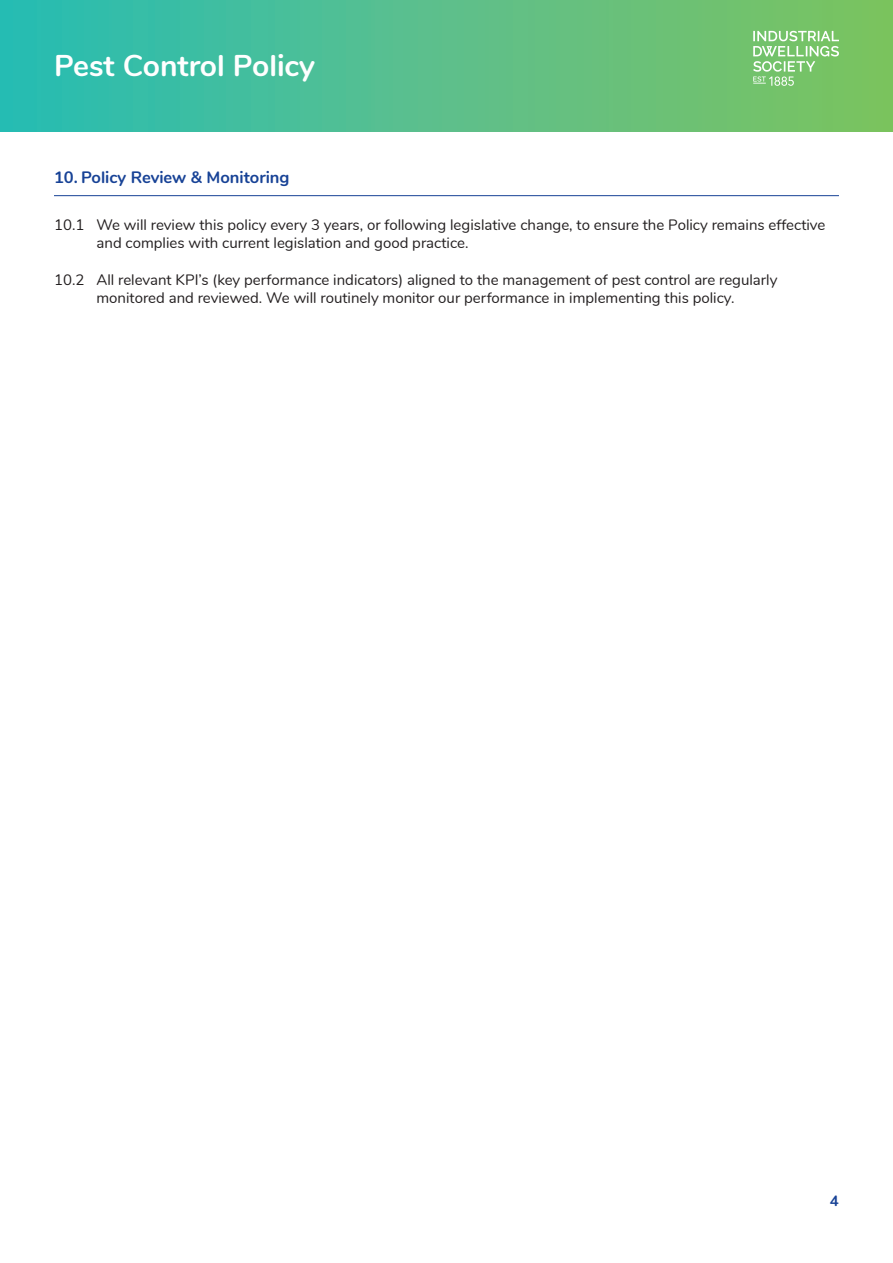
<style>
.page{position:relative;width:893px;height:1263px;background:#fff}
.page>*{position:absolute;margin:0;border:0;box-sizing:border-box;transform-origin:0 0}
.t1{font:700 30px "Nunito";color:#fff}
.t2{font:700 16.5px "Nunito";color:#174296}
.t3{font:15px/18px "Nunito";color:#231f20}
.t4{font:700 15px "Nunito";color:#174296}
</style>
<div class="page">
<div style="left:0;top:0;width:893px;height:132px;background:linear-gradient(to right,#2bbcb5,#82c35f)"></div>
<svg style="left:753px;top:31px;width:86px;height:55px;background:#93cf89"></svg>
<hr style="left:54px;top:195px;width:785px;height:1px;background:#174296">
<h1 class="t1" style="left:54px;top:43px;width:263px">Pest Control Policy</h1>
<p class="t2" style="left:54px;top:165px;width:237px">10. Policy Review &amp; Monitoring</p>
<p class="t3" style="left:97px;top:215px;width:730px;text-indent:-43px">10.1 We will review this policy every 3 years, or following legislative change, to ensure the Policy remains effective and complies with current legislation and good practice.</p>
<p class="t3" style="left:54px;top:270px;width:725px;text-align:center">10.2 All relevant KPI’s (key performance indicators) aligned to the management of pest control are regularly monitored and reviewed. We will routinely monitor our performance in implementing this policy.</p>
<p class="t4" style="left:830px;top:1189px;width:10px">4</p>
</div>
